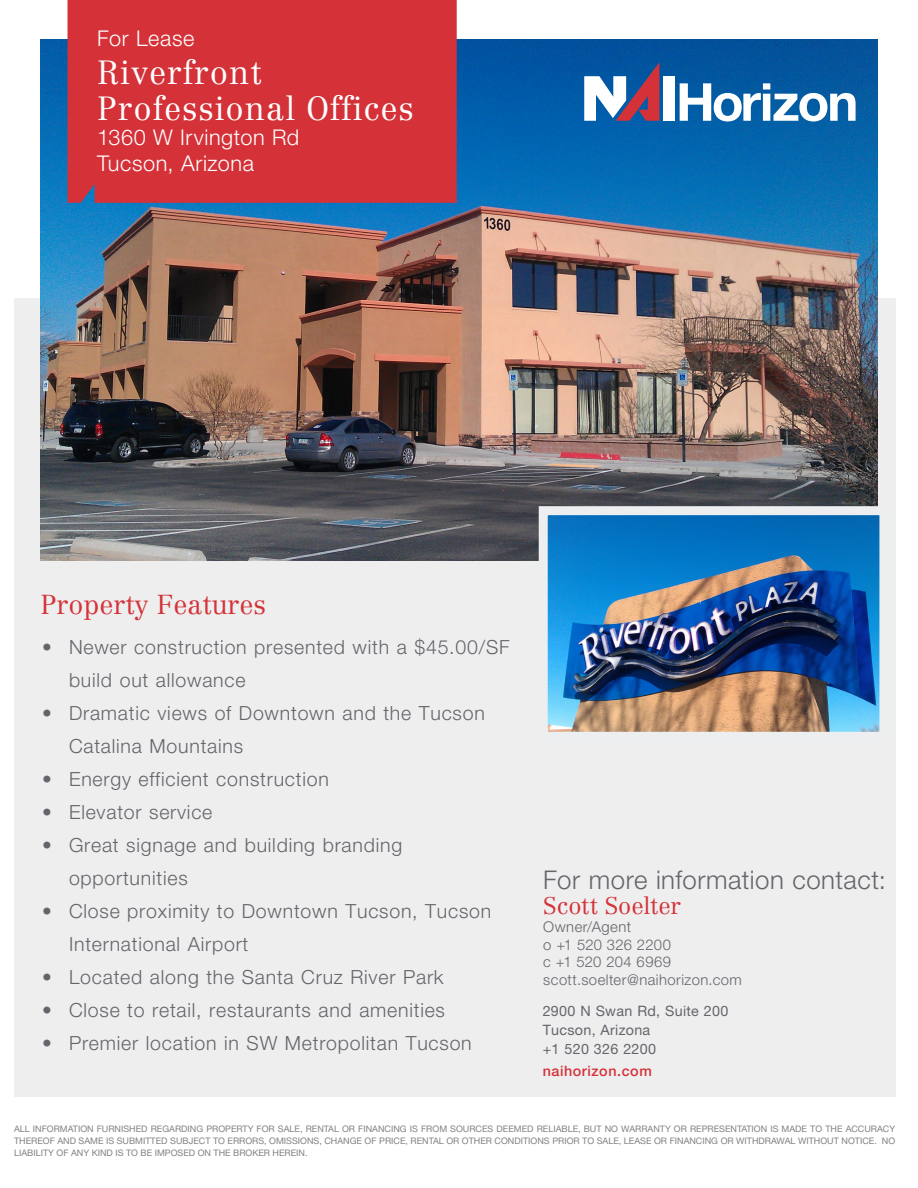
<style>
.page{position:relative;width:918px;height:1188px;background:#fff}
.page>*{position:absolute;margin:0;border:0;box-sizing:border-box;transform-origin:0 0}
.t1{font:300 33px/36px "Centennial LT Std";letter-spacing:.03em;color:#fff}
.t2{font:300 27px "Centennial LT Std";color:#d43238}
.t3{font:300 25.8px "Helvetica Neue LT Std";letter-spacing:.02em;color:#63656a}
.t4{font:300 23.7px "Centennial LT Std";letter-spacing:-.005em;color:#d43238}
.t5{font:300 21.75px "Helvetica Neue LT Std";letter-spacing:.025em;color:#fff}
.t6{font:300 19.5px/33px "Helvetica Neue LT Std";letter-spacing:.04em;color:#63656a}
.t7{font:300 14.85px "Helvetica Neue LT Std";letter-spacing:.03em;color:#63656a}
.t8{font:14.4px "Helvetica Neue LT Std";letter-spacing:.02em;color:#63656a}
.t9{font:500 14.4px "Helvetica Neue LT Std";letter-spacing:.04em;color:#d43238}
.t10{font:9px/12px "Helvetica Neue LT Std";color:#808285;text-align:justify}
</style>
<div class="page">
<div style="left:14px;top:298px;width:881px;height:798px;background:#eeeeef"></div>
<img style="left:40px;top:40px;width:838px;height:520px">
<div style="left:68px;top:0;width:389px;height:203px;background:#d43238"></div>
<div style="left:663px;top:76px;width:12px;height:45px;background:#fff"></div>
<svg style="left:584px;top:62px;width:75px;height:59px"></svg>
<svg style="left:680px;top:83px;width:176px;height:39px"></svg>
<img style="left:549px;top:516px;width:329px;height:215px">
<div style="left:539px;top:506px;width:349px;height:235px;border:9px solid #eceef0"></div>
<p class="t5" style="left:97px;top:24px;width:99px">For Lease</p>
<p class="t1" style="left:97px;top:54px;width:318px">Riverfront<br>Professional Offices</p>
<p class="t5" style="left:97px;top:124px;width:204px">1360 W Irvington Rd</p>
<p class="t5" style="left:97px;top:150px;width:158px">Tucson, Arizona</p>
<p class="t2" style="left:40px;top:589px;width:227px">Property Features</p>
<p class="t6" style="left:69px;top:630px;width:442px;text-indent:-27px">• Newer construction presented with a $45.00/SF build out allowance</p>
<p class="t6" style="left:69px;top:696px;width:417px;text-indent:-27px">• Dramatic views of Downtown and the Tucson<br>Catalina Mountains</p>
<p class="t6" style="left:42px;top:762px;width:288px">• Energy efficient construction</p>
<p class="t6" style="left:42px;top:795px;width:172px">• Elevator service</p>
<p class="t6" style="left:69px;top:828px;width:335px;text-indent:-27px">• Great signage and building branding opportunities</p>
<p class="t6" style="left:69px;top:894px;width:424px;text-indent:-27px">• Close proximity to Downtown Tucson, Tucson<br>International Airport</p>
<p class="t6" style="left:42px;top:960px;width:403px">• Located along the Santa Cruz River Park</p>
<p class="t6" style="left:42px;top:993px;width:405px">• Close to retail, restaurants and amenities</p>
<p class="t6" style="left:42px;top:1026px;width:431px">• Premier location in SW Metropolitan Tucson</p>
<p class="t3" style="left:543px;top:864px;width:344px">For more information contact:</p>
<p class="t4" style="left:543px;top:892px;width:139px">Scott Soelter</p>
<p class="t7" style="left:543px;top:917px;width:89px">Owner/Agent</p>
<p class="t7" style="left:543px;top:935px;width:129px">o +1 520 326 2200</p>
<p class="t7" style="left:543px;top:953px;width:129px">c +1 520 204 6969</p>
<p class="t7" style="left:543px;top:971px;width:200px">scott.soelter@naihorizon.com</p>
<p class="t8" style="left:543px;top:1002px;width:187px">2900 N Swan Rd, Suite 200</p>
<p class="t8" style="left:543px;top:1021px;width:109px">Tucson, Arizona</p>
<p class="t8" style="left:543px;top:1040px;width:115px">+1 520 326 2200</p>
<p class="t9" style="left:543px;top:1063px;width:111px">naihorizon.com</p>
<p class="t10" style="left:14px;top:1123px;width:883px">ALL INFORMATION FURNISHED REGARDING PROPERTY FOR SALE, RENTAL OR FINANCING IS FROM SOURCES DEEMED RELIABLE, BUT NO WARRANTY OR REPRESENTATION IS MADE TO THE ACCURACY THEREOF AND SAME IS SUBMITTED SUBJECT TO ERRORS, OMISSIONS, CHANGE OF PRICE, RENTAL OR OTHER CONDITIONS PRIOR TO SALE, LEASE OR FINANCING OR WITHDRAWAL WITHOUT NOTICE. NO LIABILITY OF ANY KIND IS TO BE IMPOSED ON THE BROKER HEREIN.</p>
</div>
